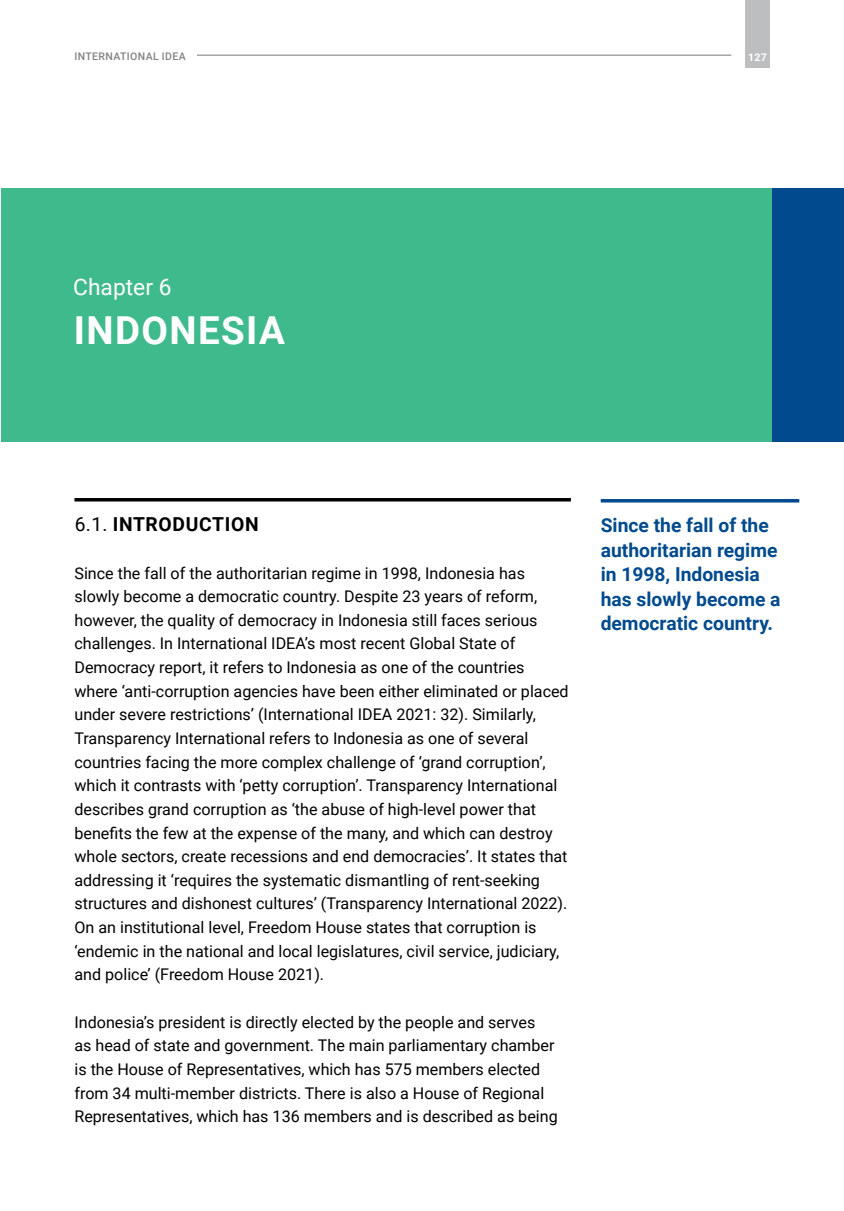
<style>
.page{position:relative;width:844px;height:1211px;background:#fff}
.page>*{position:absolute;margin:0;border:0;box-sizing:border-box;transform-origin:0 0}
.Chapter_divider_titl{font:700 38.5px "Roboto";letter-spacing:.035em;color:#fff}
.Chapter_divider_numb{font:22.75px "Roboto";color:#fff}
.t1{font:700 19.25px/24.5px "Roboto";color:#004a8d}
.Heading_2_with_numbe{font:700 19.25px "Roboto";letter-spacing:.035em;color:#000}
.Body{font:16.1px/23.6px "Roboto";color:#000}
.t2{font:500 10.5px "Roboto";letter-spacing:.035em;color:#808284}
.t3{font:700 10.5px "Roboto";color:#fff}
.s1{font-weight:400}
</style>
<div class="page">
<div style="left:1px;top:188px;width:772px;height:253px;background:#3fba8d"></div>
<div style="left:771px;top:188px;width:72px;height:253px;background:#004a8d"></div>
<hr style="left:74px;top:498px;width:496px;height:3px;background:#000">
<hr style="left:600px;top:499px;width:199px;height:3px;background:#004a8d">
<hr style="left:74px;top:55px;width:657px;height:1px;background:#808284">
<div style="left:745px;top:0;width:24px;height:68px;background:#bcbec0"></div>
<div style="left:74px;top:51px;width:122px;height:9px;background:#fff"></div>
<p class="t2" style="left:74px;top:49px;width:113px">INTERNATIONAL IDEA</p>
<p class="t3" style="left:747px;top:49px;width:20px">127</p>
<p class="Chapter_divider_numb" style="left:73px;top:271px;width:100px">Chapter 6</p>
<p class="Chapter_divider_titl" style="left:74px;top:303px;width:212px">INDONESIA</p>
<p class="Heading_2_with_numbe" style="left:75px;top:511px;width:185px"><span class="s1">6.1.</span> INTRODUCTION</p>
<p class="Body" style="left:74px;top:560px;width:495px">Since the fall of the authoritarian regime in 1998, Indonesia has slowly become a democratic country. Despite 23 years of reform, however, the quality of democracy in Indonesia still faces serious challenges. In International IDEA’s most recent Global State of Democracy report, it refers to Indonesia as one of the countries where ‘anti-corruption agencies have been either eliminated or placed under severe restrictions’ (International IDEA 2021: 32). Similarly, Transparency International refers to Indonesia as one of several countries facing the more complex challenge of ‘grand corruption’, which it contrasts with ‘petty corruption’. Transparency International describes grand corruption as ‘the abuse of high-level power that benefits the few at the expense of the many, and which can destroy whole sectors, create recessions and end democracies’. It states that addressing it ‘requires the systematic dismantling of rent-seeking structures and dishonest cultures’ (Transparency International 2022).<br>On an institutional level, Freedom House states that corruption is ‘endemic in the national and local legislatures, civil service, judiciary, and police’ (Freedom House 2021).</p>
<p class="Body" style="left:74px;top:1009px;width:484px">Indonesia’s president is directly elected by the people and serves<br>as head of state and government. The main parliamentary chamber is the House of Representatives, which has 575 members elected from 34 multi-member districts. There is also a House of Regional Representatives, which has 136 members and is described as being</p>
<p class="t1" style="left:600px;top:512px;width:181px">Since the fall of the authoritarian regime in 1998, Indonesia has slowly become a democratic country.</p>
</div>
